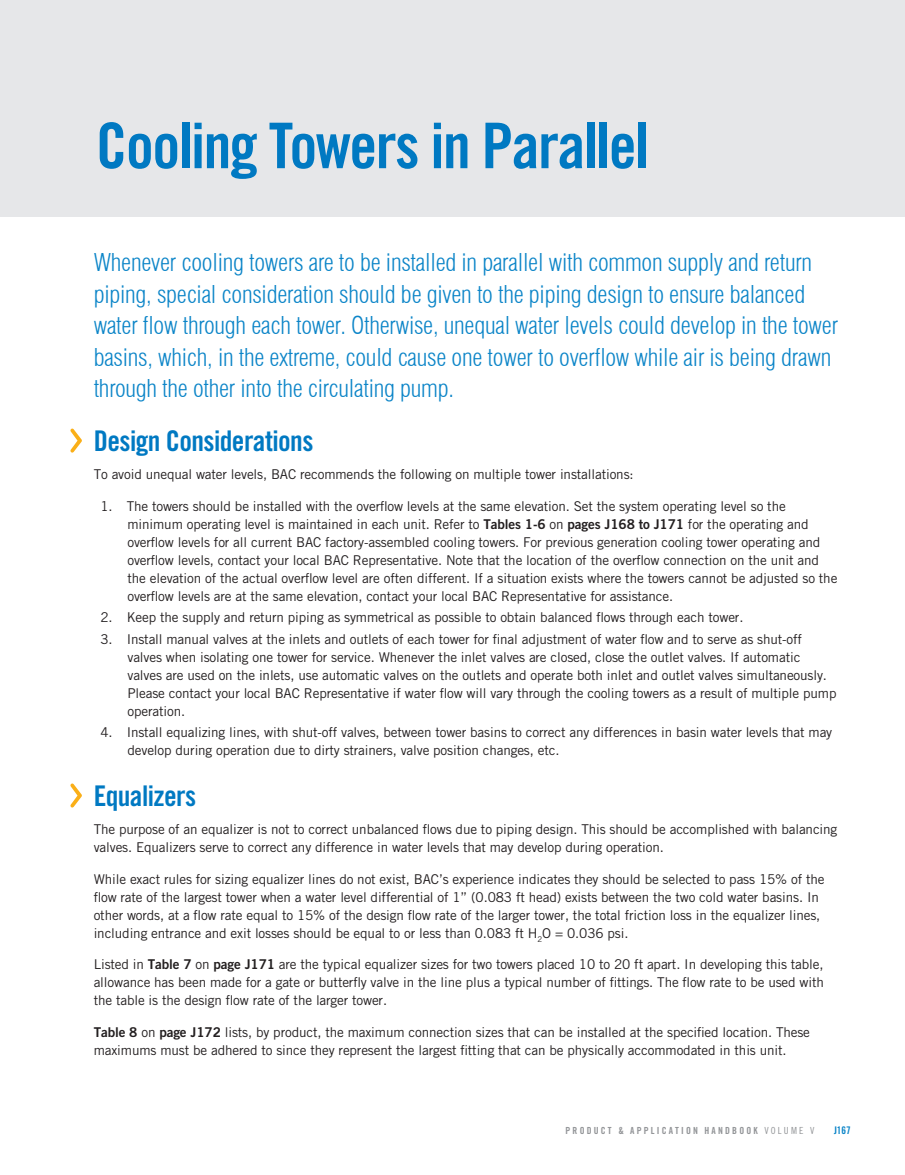
<style>
.page{position:relative;width:905px;height:1175px;background:#fff}
.page>*{position:absolute;margin:0;border:0;box-sizing:border-box;transform-origin:0 0}
.t1{font:63px "Trade Gothic Bold Cond Twenty";letter-spacing:-.025em;color:#0079c2}
.t2{font:28.5px "Trade Gothic Bold Cond Twenty";letter-spacing:-.02em;color:#0079c2}
.intro_section{font:300 condensed 24px/31.5px "Swiss 721 BT";letter-spacing:-.01em;color:#0c85c8}
.body-after-subhead{font:13.5px/18px "Trade Gothic";letter-spacing:-.01em;color:#231f20}
.t3{font:10.5px "Trade Gothic Bold Cond Twenty";color:#0c85c8}
.t4{font:9.75px "Trade Gothic Bold Cond Twenty";letter-spacing:.225em;color:#939598}
.s1{font-family:"Gotham Rounded";font-size:55.5px;color:#faaf18}
.s2{font-family:"Trade Gothic Bold Two"}
.s3{font-family:"Trade Gothic Cond Eighteen"}
</style>
<div class="page">
<div style="left:0;top:0;width:904px;height:217px;background:#e6e7e9"></div>
<p class="t1" style="left:96px;top:107px;width:554px">Cooling Towers in Parallel</p>
<p class="intro_section" style="left:94px;top:247px;width:746px">Whenever cooling towers are to be installed in parallel with common supply and return piping, special consideration should be given to the piping design to ensure balanced water flow through each tower. Otherwise, unequal water levels could develop in the tower basins, which, in the extreme, could cause one tower to overflow while air is being drawn through the other into the circulating pump.</p>
<p class="t2" style="left:67px;top:424px;width:248px"><span class="s1">›</span> Design Considerations</p>
<p class="body-after-subhead" style="left:94px;top:465px;width:541px">To avoid unequal water levels, BAC recommends the following on multiple tower installations:</p>
<p class="body-after-subhead" style="left:127px;top:497px;width:711px;text-indent:-27px">1. The towers should be installed with the overflow levels at the same elevation. Set the system operating level so the minimum operating level is maintained in each unit. Refer to <span class="s2">Tables 1-6</span> on <span class="s2">pages J168 to J171</span> for the operating and overflow levels for all current BAC factory-assembled cooling towers. For previous generation cooling tower operating and overflow levels, contact your local BAC Representative. Note that the location of the overflow connection on the unit and the elevation of the actual overflow level are often different. If a situation exists where the towers cannot be adjusted so the overflow levels are at the same elevation, contact your local BAC Representative for assistance.</p>
<p class="body-after-subhead" style="left:100px;top:608px;width:644px">2. Keep the supply and return piping as symmetrical as possible to obtain balanced flows through each tower.</p>
<p class="body-after-subhead" style="left:127px;top:630px;width:710px;text-indent:-27px">3. Install manual valves at the inlets and outlets of each tower for final adjustment of water flow and to serve as shut-off valves when isolating one tower for service. Whenever the inlet valves are closed, close the outlet valves. If automatic valves are used on the inlets, use automatic valves on the outlets and operate both inlet and outlet valves simultaneously.<br>Please contact your local BAC Representative if water flow will vary through the cooling towers as a result of multiple pump operation.</p>
<p class="body-after-subhead" style="left:127px;top:723px;width:706px;text-indent:-27px">4. Install equalizing lines, with shut-off valves, between tower basins to correct any differences in basin water levels that may develop during operation due to dirty strainers, valve position changes, etc.</p>
<p class="t2" style="left:67px;top:778px;width:131px"><span class="s1">›</span> Equalizers</p>
<p class="body-after-subhead" style="left:94px;top:820px;width:745px">The purpose of an equalizer is not to correct unbalanced flows due to piping design. This should be accomplished with balancing valves. Equalizers serve to correct any difference in water levels that may develop during operation.</p>
<p class="body-after-subhead" style="left:94px;top:869px;width:732px">While exact rules for sizing equalizer lines do not exist, BAC’s experience indicates they should be selected to pass 15% of the flow rate of the largest tower when a water level differential of 1” (0.083 ft head) exists between the two cold water basins. In other words, at a flow rate equal to 15% of the design flow rate of the larger tower, the total friction loss in the equalizer lines, including entrance and exit losses should be equal to or less than 0.083 ft H<sub>2</sub>O = 0.036 psi.</p>
<p class="body-after-subhead" style="left:94px;top:955px;width:731px;text-align:justify">Listed in <span class="s2">Table 7</span> on <span class="s2">page J171</span> are the typical equalizer sizes for two towers placed 10 to 20 ft apart. In developing this table, allowance has been made for a gate or butterfly valve in the line plus a typical number of fittings. The flow rate to be used with the table is the design flow rate of the larger tower.</p>
<p class="body-after-subhead" style="left:94px;top:1022px;width:717px"><span class="s2">Table 8</span> on <span class="s2">page J172</span> lists, by product, the maximum connection sizes that can be installed at the specified location. These maximums must be adhered to since they represent the largest fitting that can be physically accommodated in this unit.</p>
<p class="t4" style="left:565px;top:1124px;width:250px">PRODUCT &amp; APPLICATION HANDBOOK <span class="s3">VOLUME V</span></p>
<p class="t3" style="left:834px;top:1124px;width:18px">J167</p>
</div>
